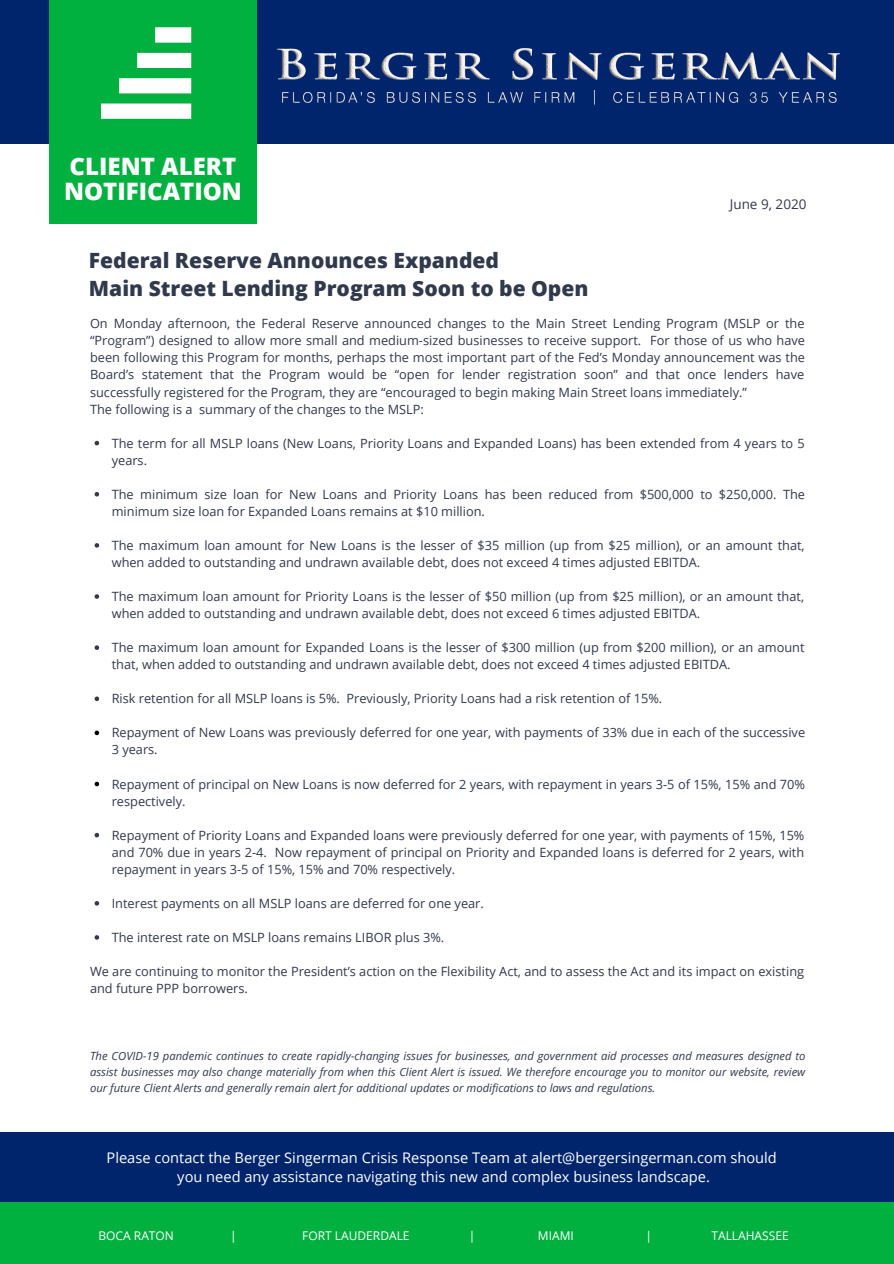
<style>
.page{position:relative;width:894px;height:1264px;background:#fff}
.page>*{position:absolute;margin:0;border:0;box-sizing:border-box;transform-origin:0 0}
.t1{font:800 24px/24.8px "Open Sans";color:#fff}
.t2{font:800 21px/28.2px "Open Sans";color:#31394d}
.t3{font:14.55px/19.8px "Open Sans";color:#fff;text-align:center}
.t4{font:13.5px "Open Sans";color:#31394d}
.t5{font:12.75px/17.1px "Open Sans";color:#31394d}
.t6{font:12px "Open Sans";color:#fff}
.t7{font:italic 11.25px/15.8px "Open Sans";color:#31394d;text-align:justify}
</style>
<div class="page">
<div style="left:0;top:0;width:893px;height:144px;background:#00256c"></div>
<div style="left:49px;top:0;width:207px;height:224px;background:#00b140"></div>
<div style="left:0;top:1132px;width:893px;height:131px;background:#00256c"></div>
<svg style="left:95px;top:441px;width:4px;height:4px"></svg>
<svg style="left:95px;top:492px;width:4px;height:4px"></svg>
<svg style="left:95px;top:543px;width:4px;height:4px"></svg>
<svg style="left:95px;top:594px;width:4px;height:4px"></svg>
<svg style="left:95px;top:645px;width:4px;height:5px"></svg>
<svg style="left:95px;top:696px;width:4px;height:5px"></svg>
<svg style="left:95px;top:730px;width:4px;height:5px"></svg>
<svg style="left:95px;top:781px;width:4px;height:5px"></svg>
<svg style="left:95px;top:832px;width:4px;height:5px"></svg>
<svg style="left:95px;top:901px;width:4px;height:4px"></svg>
<svg style="left:95px;top:935px;width:4px;height:4px"></svg>
<div style="left:0;top:1202px;width:893px;height:61px;background:#00b140"></div>
<img style="left:102px;top:28px;width:90px;height:91px">
<img style="left:277px;top:48px;width:562px;height:56px">
<h1 class="t1" style="left:64px;top:153px;width:179px">CLIENT ALERT<br>NOTIFICATION</h1>
<h2 class="t2" style="left:89px;top:246px;width:501px">Federal Reserve Announces Expanded<br>Main Street Lending Program Soon to be Open</h2>
<p class="t4" style="left:729px;top:195px;width:78px">June 9, 2020</p>
<p class="t5" style="left:90px;top:315px;width:716px">On Monday afternoon, the Federal Reserve announced changes to the Main Street Lending Program (MSLP or the “Program”) designed to allow more small and medium-sized businesses to receive support. For those of us who have been following this Program for months, perhaps the most important part of the Fed’s Monday announcement was the Board’s statement that the Program would be “open for lender registration soon” and that once lenders have successfully registered for the Program, they are “encouraged to begin making Main Street loans immediately.”<br>The following is a summary of the changes to the MSLP:</p>
<p class="t5" style="left:112px;top:434px;width:694px">The term for all MSLP loans (New Loans, Priority Loans and Expanded Loans) has been extended from 4 years to 5 years.</p>
<p class="t5" style="left:112px;top:485px;width:694px">The minimum size loan for New Loans and Priority Loans has been reduced from $500,000 to $250,000. The minimum size loan for Expanded Loans remains at $10 million.</p>
<p class="t5" style="left:112px;top:536px;width:694px">The maximum loan amount for New Loans is the lesser of $35 million (up from $25 million), or an amount that, when added to outstanding and undrawn available debt, does not exceed 4 times adjusted EBITDA.</p>
<p class="t5" style="left:112px;top:587px;width:693px">The maximum loan amount for Priority Loans is the lesser of $50 million (up from $25 million), or an amount that, when added to outstanding and undrawn available debt, does not exceed 6 times adjusted EBITDA.</p>
<p class="t5" style="left:112px;top:638px;width:694px">The maximum loan amount for Expanded Loans is the lesser of $300 million (up from $200 million), or an amount that, when added to outstanding and undrawn available debt, does not exceed 4 times adjusted EBITDA.</p>
<p class="t5" style="left:112px;top:689px;width:552px">Risk retention for all MSLP loans is 5%. Previously, Priority Loans had a risk retention of 15%.</p>
<p class="t5" style="left:112px;top:724px;width:694px">Repayment of New Loans was previously deferred for one year, with payments of 33% due in each of the successive<br>3 years.</p>
<p class="t5" style="left:112px;top:775px;width:694px">Repayment of principal on New Loans is now deferred for 2 years, with repayment in years 3-5 of 15%, 15% and 70% respectively.</p>
<p class="t5" style="left:112px;top:826px;width:694px;text-align:justify">Repayment of Priority Loans and Expanded loans were previously deferred for one year, with payments of 15%, 15% and 70% due in years 2-4. Now repayment of principal on Priority and Expanded loans is deferred for 2 years, with repayment in years 3-5 of 15%, 15% and 70% respectively.</p>
<p class="t5" style="left:112px;top:894px;width:373px">Interest payments on all MSLP loans are deferred for one year.</p>
<p class="t5" style="left:112px;top:928px;width:334px">The interest rate on MSLP loans remains LIBOR plus 3%.</p>
<p class="t5" style="left:90px;top:962px;width:715px">We are continuing to monitor the President’s action on the Flexibility Act, and to assess the Act and its impact on existing and future PPP borrowers.</p>
<p class="t7" style="left:90px;top:1048px;width:716px">The COVID-19 pandemic continues to create rapidly-changing issues for businesses, and government aid processes and measures designed to assist businesses may also change materially from when this Client Alert is issued. We therefore encourage you to monitor our website, review our future Client Alerts and generally remain alert for additional updates or modifications to laws and regulations.</p>
<p class="t3" style="left:106px;top:1146px;width:671px">Please contact the Berger Singerman Crisis Response Team at alert@bergersingerman.com should you need any assistance navigating this new and complex business landscape.</p>
<p class="t6" style="left:98px;top:1227px;width:77px">BOCA RATON</p>
<p class="t6" style="left:230px;top:1227px;width:8px">|</p>
<p class="t6" style="left:302px;top:1227px;width:109px">FORT LAUDERDALE</p>
<p class="t6" style="left:469px;top:1227px;width:8px">|</p>
<p class="t6" style="left:537px;top:1227px;width:37px">MIAMI</p>
<p class="t6" style="left:645px;top:1227px;width:8px">|</p>
<p class="t6" style="left:711px;top:1227px;width:79px">TALLAHASSEE</p>
</div>
